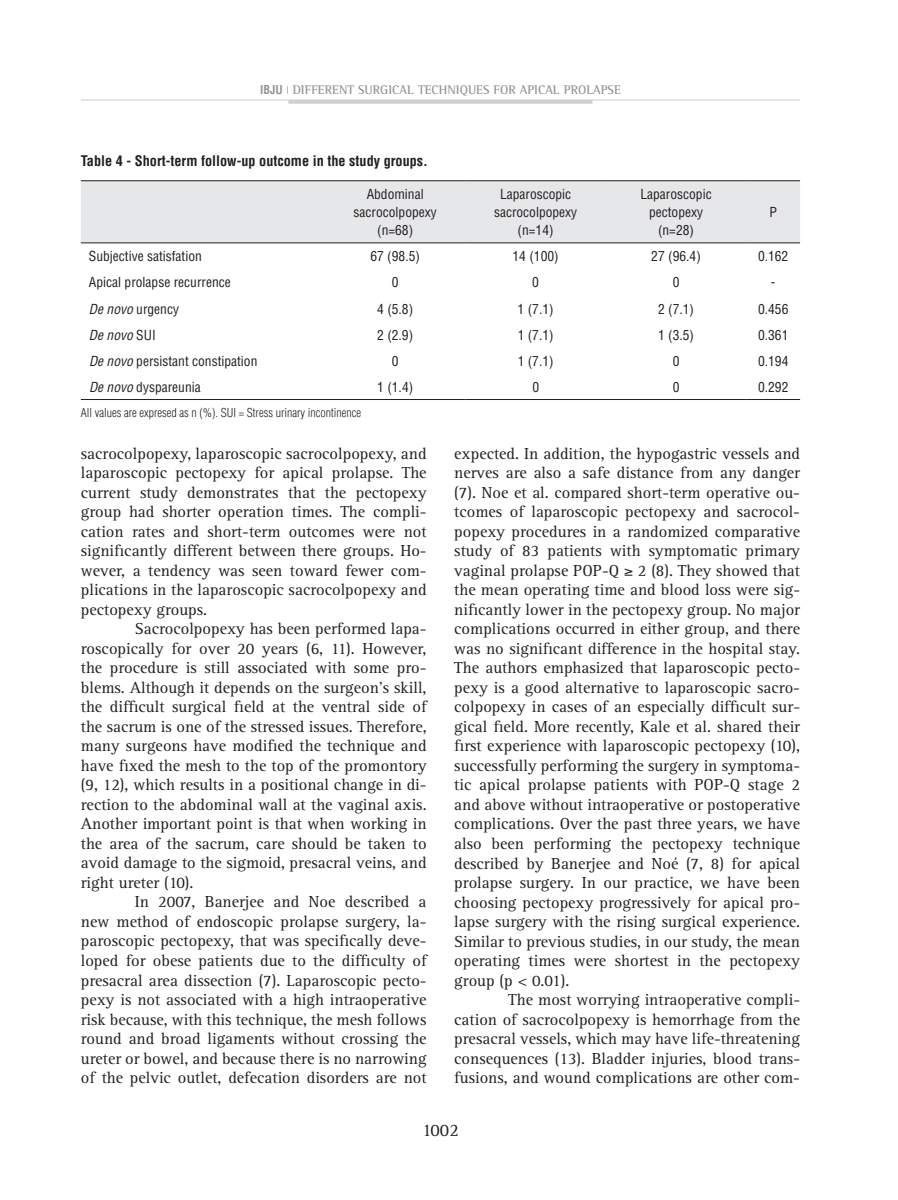
<style>
.page{position:relative;width:898px;height:1200px;background:#fff}
.page>*{position:absolute;margin:0;border:0;box-sizing:border-box;transform-origin:0 0}
.t1{font:18px "Rotis Serif";color:#231f20}
.t2{font:16.5px/19.5px "Rotis Serif";color:#231f20;text-align:justify}
.t3{font:700 condensed 14.25px "Helvetica";color:#231f20}
.t4{font:condensed 13.5px/18px "Helvetica";color:#231f20;text-align:center}
.t5{font:italic condensed 13.5px "Helvetica";color:#231f20}
.t6{font:700 12.75px "Rotis Semi Serif";color:#939598}
.t7{font:300 condensed 12px "Helvetica";color:#231f20}
.s1{font-family:"Helvetica";font-stretch:condensed;font-size:12px}
.s2{font-style:italic}
.s3{font-style:normal}
</style>
<div class="page">
<hr style="left:81px;top:99px;width:718px;height:2px;background:#dcdddf">
<hr style="left:288px;top:100px;width:304px;height:4px;background:#d1d2d4">
<div style="left:81px;top:181px;width:718px;height:61px;background:#e6e7e9"></div>
<hr style="left:81px;top:399px;width:244px;height:1px;background:#231f20">
<hr style="left:325px;top:399px;width:140px;height:1px;background:#231f20">
<hr style="left:465px;top:399px;width:140px;height:1px;background:#231f20">
<hr style="left:605px;top:399px;width:141px;height:1px;background:#231f20">
<hr style="left:746px;top:399px;width:53px;height:1px;background:#231f20">
<hr style="left:81px;top:180px;width:244px;height:1px;background:#231f20">
<hr style="left:325px;top:180px;width:140px;height:1px;background:#231f20">
<hr style="left:465px;top:180px;width:140px;height:1px;background:#231f20">
<hr style="left:605px;top:180px;width:141px;height:1px;background:#231f20">
<hr style="left:746px;top:180px;width:53px;height:1px;background:#231f20">
<hr style="left:81px;top:242px;width:244px;height:1px;background:#231f20">
<hr style="left:325px;top:242px;width:140px;height:1px;background:#231f20">
<hr style="left:465px;top:242px;width:140px;height:1px;background:#231f20">
<hr style="left:605px;top:242px;width:141px;height:1px;background:#231f20">
<hr style="left:746px;top:242px;width:53px;height:1px;background:#231f20">
<p class="t6" style="left:260px;top:82px;width:362px"><span class="s1">ibju</span> <sup>|</sup> DIFFERENT SURGICAL TECHNIQUES FOR APICAL PROLAPSE</p>
<p class="t3" style="left:81px;top:152px;width:348px">Table 4 - Short-term follow-up outcome in the study groups.</p>
<p class="t4" style="left:353px;top:185px;width:85px">Abdominal sacrocolpopexy (n=68)</p>
<p class="t4" style="left:494px;top:185px;width:85px">Laparoscopic sacrocolpopexy (n=14)</p>
<p class="t4" style="left:640px;top:185px;width:73px">Laparoscopic pectopexy (n=28)</p>
<p class="t4" style="left:769px;top:203px;width:9px">P</p>
<p class="t4" style="left:89px;top:247px;width:114px">Subjective satisfation</p>
<p class="t4" style="left:370px;top:247px;width:51px">67 (98.5)</p>
<p class="t4" style="left:512px;top:247px;width:48px">14 (100)</p>
<p class="t4" style="left:651px;top:247px;width:51px">27 (96.4)</p>
<p class="t4" style="left:757px;top:247px;width:32px">0.162</p>
<p class="t4" style="left:89px;top:273px;width:143px">Apical prolapse recurrence</p>
<p class="t4" style="left:391px;top:273px;width:8px">0</p>
<p class="t4" style="left:532px;top:273px;width:8px">0</p>
<p class="t4" style="left:672px;top:273px;width:8px">0</p>
<p class="t4" style="left:770px;top:273px;width:6px">-</p>
<p class="t4" style="left:89px;top:299px;width:91px"><span class="s2">De novo</span> urgency</p>
<p class="t4" style="left:377px;top:299px;width:37px">4 (5.8)</p>
<p class="t4" style="left:517px;top:299px;width:37px">1 (7.1)</p>
<p class="t4" style="left:658px;top:299px;width:37px">2 (7.1)</p>
<p class="t4" style="left:757px;top:299px;width:32px">0.456</p>
<p class="t5" style="left:89px;top:326px;width:68px">De novo <span class="s3">SUI</span></p>
<p class="t4" style="left:377px;top:325px;width:37px">2 (2.9)</p>
<p class="t4" style="left:517px;top:325px;width:37px">1 (7.1)</p>
<p class="t4" style="left:658px;top:325px;width:37px">1 (3.5)</p>
<p class="t4" style="left:757px;top:325px;width:32px">0.361</p>
<p class="t4" style="left:89px;top:351px;width:170px"><span class="s2">De novo</span> persistant constipation</p>
<p class="t4" style="left:392px;top:351px;width:8px">0</p>
<p class="t4" style="left:517px;top:351px;width:37px">1 (7.1)</p>
<p class="t4" style="left:672px;top:351px;width:8px">0</p>
<p class="t4" style="left:757px;top:351px;width:32px">0.194</p>
<p class="t4" style="left:89px;top:378px;width:113px"><span class="s2">De novo</span> dyspareunia</p>
<p class="t4" style="left:377px;top:378px;width:37px">1 (1.4)</p>
<p class="t4" style="left:532px;top:378px;width:8px">0</p>
<p class="t4" style="left:672px;top:378px;width:8px">0</p>
<p class="t4" style="left:757px;top:378px;width:32px">0.292</p>
<p class="t7" style="left:81px;top:405px;width:282px">All values are expresed as n (%). SUI = Stress urinary incontinence</p>
<p class="t2" style="left:81px;top:443px;width:347px">sacrocolpopexy, laparoscopic sacrocolpopexy, and laparoscopic pectopexy for apical prolapse. The current study demonstrates that the pectopexy group had shorter operation times. The compli&shy;cation rates and short-term outcomes were not significantly different between there groups. Ho&shy;wever, a tendency was seen toward fewer com&shy;plications in the laparoscopic sacrocolpopexy and pectopexy groups.</p>
<p class="t2" style="left:81px;top:619px;width:347px;text-indent:54px">Sacrocolpopexy has been performed lapa&shy;roscopically for over 20 years (6, 11). However, the procedure is still associated with some pro&shy;blems. Although it depends on the surgeon’s skill, the difficult surgical field at the ventral side of the sacrum is one of the stressed issues. Therefore, many surgeons have modified the technique and have fixed the mesh to the top of the promontory (9, 12), which results in a positional change in di&shy;rection to the abdominal wall at the vaginal axis.<br>Another important point is that when working in the area of the sacrum, care should be taken to avoid damage to the sigmoid, presacral veins, and right ureter (10).</p>
<p class="t2" style="left:81px;top:892px;width:347px;text-indent:54px">In 2007, Banerjee and Noe described a new method of endoscopic prolapse surgery, la&shy;paroscopic pectopexy, that was specifically deve&shy;loped for obese patients due to the difficulty of presacral area dissection (7). Laparoscopic pecto&shy;pexy is not associated with a high intraoperative risk because, with this technique, the mesh follows round and broad ligaments without crossing the ureter or bowel, and because there is no narrowing of the pelvic outlet, defecation disorders are not</p>
<p class="t2" style="left:454px;top:444px;width:347px">expected. In addition, the hypogastric vessels and nerves are also a safe distance from any danger (7). Noe et al. compared short-term operative ou&shy;tcomes of laparoscopic pectopexy and sacrocol&shy;popexy procedures in a randomized comparative study of 83 patients with symptomatic primary vaginal prolapse POP-Q ≥ 2 (8). They showed that the mean operating time and blood loss were sig&shy;nificantly lower in the pectopexy group. No major complications occurred in either group, and there was no significant difference in the hospital stay.<br>The authors emphasized that laparoscopic pecto&shy;pexy is a good alternative to laparoscopic sacro&shy;colpopexy in cases of an especially difficult sur&shy;gical field. More recently, Kale et al. shared their first experience with laparoscopic pectopexy (10), successfully performing the surgery in symptoma&shy;tic apical prolapse patients with POP-Q stage 2 and above without intraoperative or postoperative complications. Over the past three years, we have also been performing the pectopexy technique described by Banerjee and Noé (7, 8) for apical prolapse surgery. In our practice, we have been choosing pectopexy progressively for apical pro&shy;lapse surgery with the rising surgical experience.<br>Similar to previous studies, in our study, the mean operating times were shortest in the pectopexy group (p &lt; 0.01).</p>
<p class="t2" style="left:454px;top:990px;width:347px;text-indent:54px">The most worrying intraoperative compli&shy;cation of sacrocolpopexy is hemorrhage from the presacral vessels, which may have life-threatening consequences (13). Bladder injuries, blood trans&shy;fusions, and wound complications are other com-</p>
<p class="t1" style="left:422px;top:1119px;width:38px">1002</p>
</div>
